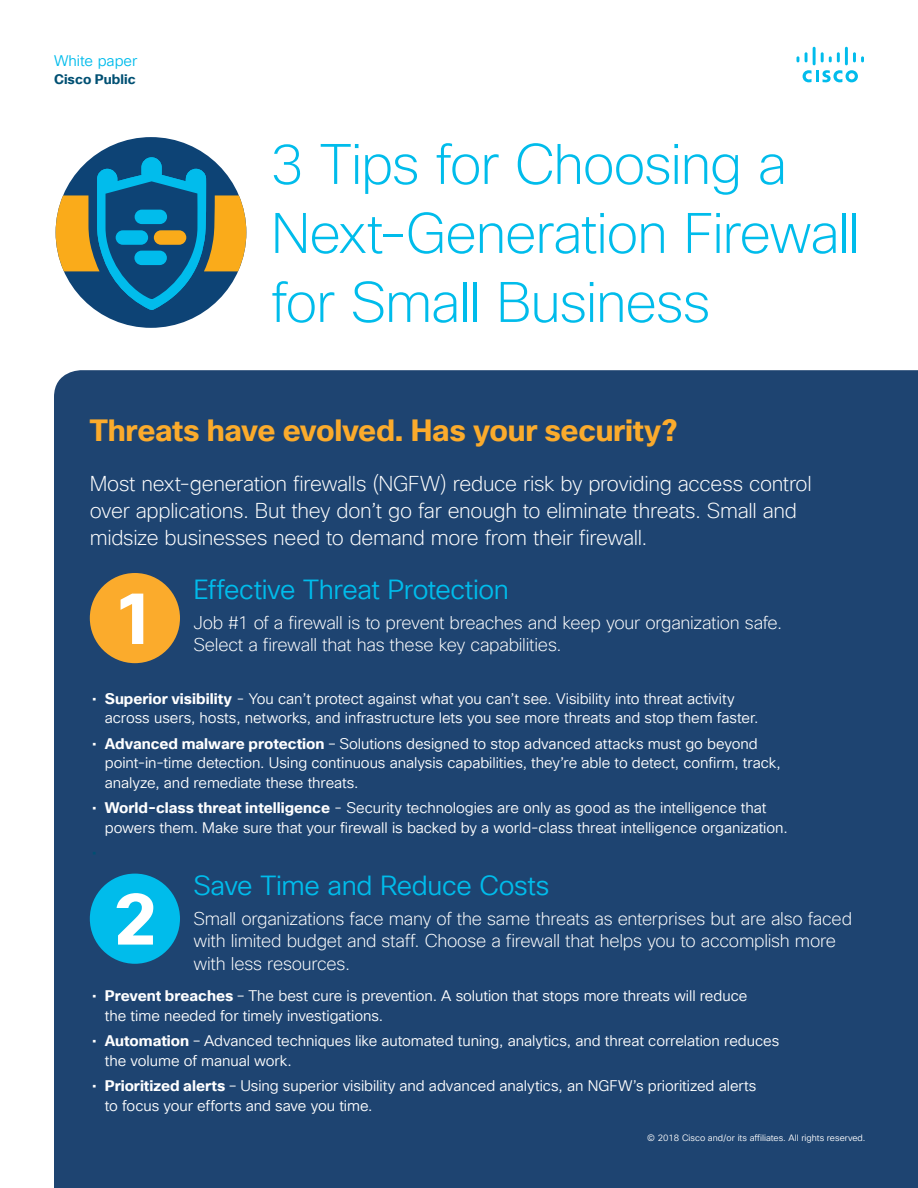
<style>
.page{position:relative;width:918px;height:1188px;background:#fff}
.page>*{position:absolute;margin:0;border:0;box-sizing:border-box;transform-origin:0 0}
.Intro_Heading{font:700 72px "Cisco Sans TT";color:#fff}
.Title_Headline{font:200 55.5px/69px "Cisco Sans TT";letter-spacing:-.025em;color:#00bceb}
.Intro_Heading-2{font:700 30px "Cisco Sans TT";letter-spacing:-.01em;color:#fbab2c}
.Subhead2_Blue{font:27px "Cisco Sans TT Light";letter-spacing:-.015em;color:#00bceb}
.Intro{font:200 21px/27px "Cisco Sans TT";letter-spacing:-.015em;color:#fff}
.Intro-2{font:200 18px/22.5px "Cisco Sans TT";letter-spacing:-.015em;color:#fff}
.t1{font:15px/19.5px "Cisco Sans TT Light";letter-spacing:-.005em;color:#fff}
.t2{font:15px "Cisco Sans TT Light";color:#01bcec}
.t3{font:15px "Cisco Sans TT";color:#005073}
.t4{font:700 13.5px "Cisco Sans TT";color:#005073}
.t5{font:9px "Cisco Sans TT Light";color:#fff}
.s1{font-family:"Cisco Sans TT"}
.s2{font-family:"Cisco Sans TT";font-weight:700}
</style>
<div class="page">
<svg style="left:803px;top:70px;width:55px;height:12px"></svg>
<svg style="left:797px;top:56px;width:2px;height:6px"></svg>
<svg style="left:805px;top:52px;width:3px;height:10px"></svg>
<hr style="left:813px;top:47px;width:3px;height:18px;background:#01bcec">
<svg style="left:821px;top:52px;width:19px;height:10px"></svg>
<hr style="left:845px;top:47px;width:3px;height:18px;background:#01bcec">
<svg style="left:853px;top:52px;width:11px;height:10px"></svg>
<div style="left:56px;top:137px;width:190px;height:191px;background:#0d4375;border-radius:50%"></div>
<svg style="left:56px;top:157px;width:190px;height:153px"></svg>
<div style="left:54px;top:370px;width:864px;height:818px;background:#1e4471"></div>
<div style="left:90px;top:573px;width:90px;height:90px;background:#fbab2c;border-radius:50%"></div>
<div style="left:90px;top:874px;width:90px;height:90px;background:#00bceb;border-radius:50%"></div>
<p class="t2" style="left:54px;top:51px;width:85px">White paper</p>
<p class="t4" style="left:54px;top:70px;width:83px">Cisco Public</p>
<p class="Title_Headline" style="left:271px;top:132px;width:591px">3 Tips for Choosing a<br>Next-Generation Firewall for Small Business</p>
<p class="Intro_Heading-2" style="left:90px;top:411px;width:589px">Threats have evolved. Has your security?</p>
<p class="Intro" style="left:90px;top:471px;width:723px">Most next-generation firewalls (NGFW) reduce risk by providing access control over applications. But they don’t go far enough to eliminate threats. Small and midsize businesses need to demand more from their firewall.</p>
<p class="Subhead2_Blue" style="left:194px;top:572px;width:317px">Effective Threat Protection</p>
<p class="Intro-2" style="left:194px;top:612px;width:590px">Job #1 of a firewall is to prevent breaches and keep your organization safe.<br>Select a firewall that has these key capabilities.</p>
<p class="t1" style="left:105px;top:689px;width:655px;text-indent:-13px"><span class="s1">•</span> <span class="s2">Superior visibility</span> - You can’t protect against what you can’t see. Visibility into threat activity across users, hosts, networks, and infrastructure lets you see more threats and stop them faster.</p>
<p class="t1" style="left:105px;top:734px;width:677px;text-indent:-13px"><span class="s1">•</span> <span class="s2">Advanced malware protection</span> – Solutions designed to stop advanced attacks must go beyond point-in-time detection. Using continuous analysis capabilities, they’re able to detect, confirm, track, analyze, and remediate these threats.</p>
<p class="t1" style="left:105px;top:799px;width:684px;text-indent:-13px"><span class="s1">•</span> <span class="s2">World-class threat intelligence</span> - Security technologies are only as good as the intelligence that powers them. Make sure that your firewall is backed by a world-class threat intelligence organization.</p>
<p class="t3" style="left:92px;top:843px;width:6px">•</p>
<p class="Intro_Heading" style="left:113px;top:572px;width:45px">1</p>
<p class="Subhead2_Blue" style="left:194px;top:868px;width:357px">Save Time and Reduce Costs</p>
<p class="Intro-2" style="left:194px;top:908px;width:660px">Small organizations face many of the same threats as enterprises but are also faced with limited budget and staff. Choose a firewall that helps you to accomplish more with less resources.</p>
<p class="t1" style="left:105px;top:987px;width:644px;text-indent:-13px"><span class="s1">•</span> <span class="s2">Prevent breaches</span> – The best cure is prevention. A solution that stops more threats will reduce the time needed for timely investigations.</p>
<p class="t1" style="left:105px;top:1032px;width:676px;text-indent:-13px"><span class="s1">•</span> <span class="s2">Automation</span> – Advanced techniques like automated tuning, analytics, and threat correlation reduces the volume of manual work.</p>
<p class="t1" style="left:105px;top:1077px;width:653px;text-indent:-13px"><span class="s1">•</span> <span class="s2">Prioritized alerts</span> – Using superior visibility and advanced analytics, an NGFW’s prioritized alerts to focus your efforts and save you time.</p>
<p class="Intro_Heading" style="left:113px;top:873px;width:45px">2</p>
<p class="t5" style="left:647px;top:1132px;width:220px">© 2018 Cisco and/or its affiliates. All rights reserved.</p>
</div>
